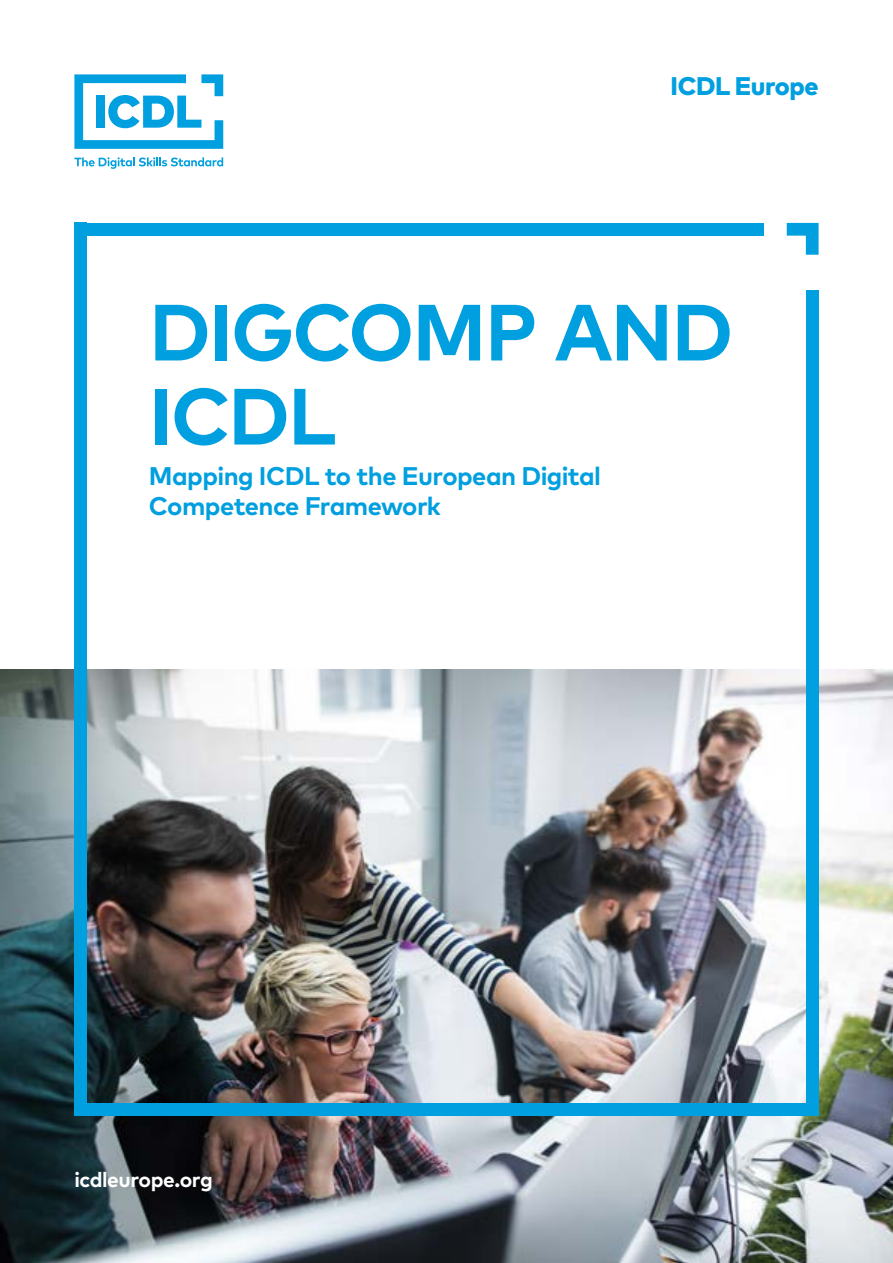
<style>
.page{position:relative;width:893px;height:1263px;background:#fff}
.page>*{position:absolute;margin:0;border:0;box-sizing:border-box;transform-origin:0 0}
.t1{font:700 79.5px/84px "Mark Pro";letter-spacing:-.025em;color:#009fdf}
.t2{font:700 25.5px/30px "Mark Pro";letter-spacing:-.025em;color:#009fdf}
.t3{font:800 25.5px "Mark Pro";letter-spacing:-.02em;color:#009fdf}
.t4{font:700 21px "Mark Pro";letter-spacing:-.02em;color:#fff}
</style>
<div class="page">
<img style="left:0;top:669px;width:893px;height:594px">
<svg style="left:74px;top:74px;width:149px;height:75px"></svg>
<svg style="left:74px;top:157px;width:149px;height:12px"></svg>
<svg style="left:787px;top:223px;width:32px;height:32px"></svg>
<div style="left:74px;top:223px;width:690px;height:13px;background:#009fdf"></div>
<div style="left:806px;top:290px;width:13px;height:826px;background:#009fdf"></div>
<div style="left:74px;top:223px;width:13px;height:893px;background:#009fdf"></div>
<div style="left:74px;top:1103px;width:745px;height:13px;background:#009fdf"></div>
<p class="t3" style="left:671px;top:66px;width:149px">ICDL Europe</p>
<h1 class="t1" style="left:149px;top:284px;width:586px">DIGCOMP AND<br>ICDL</h1>
<p class="t2" style="left:149px;top:459px;width:454px">Mapping ICDL to the European Digital<br>Competence Framework</p>
<p class="t4" style="left:74px;top:1163px;width:140px">icdleurope.org</p>
</div>
